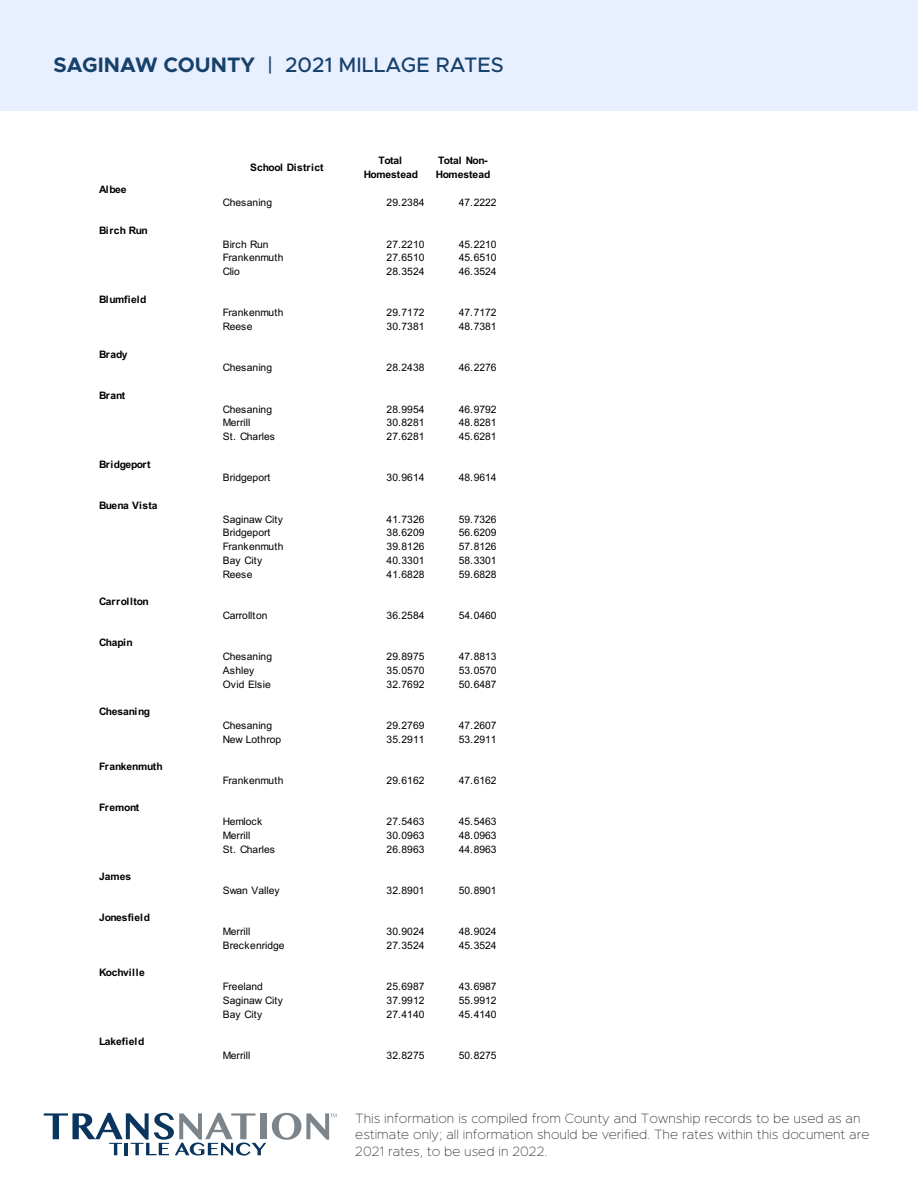
<style>
.page{position:relative;width:918px;height:1188px;background:#fff}
.page>*{position:absolute;margin:0;border:0;box-sizing:border-box;transform-origin:0 0}
.t1{font:500 21px "Metropolis";color:#16416b}
.t2{font:100 13.5px/16.2px "Metropolis";color:#231f20}
.t3{font:10.35px "Arial";color:#000}
.t4{font:700 10.35px/13.8px "Arial";color:#000;text-align:center}
.t5{font:700 10.35px "Arial";letter-spacing:-.03em;color:#000}
.t6{font:700 10.35px "Arial";letter-spacing:-.055em;color:#000}
.s1{font-weight:700}
</style>
<div class="page">
<div style="left:0;top:0;width:918px;height:110px;background:#e8efff"></div>
<div style="left:260px;top:1113px;width:7px;height:26px;background:#7c858c"></div>
<svg style="left:44px;top:1113px;width:222px;height:43px"></svg>
<svg style="left:272px;top:1113px;width:64px;height:27px"></svg>
<p class="t1" style="left:54px;top:51px;width:452px"><span class="s1">SAGINAW COUNTY</span> | 2021 MILLAGE RATES</p>
<p class="t4" style="left:99px;top:182px;width:29px">Albee</p>
<p class="t5" style="left:99px;top:223px;width:50px">Birch Run</p>
<p class="t4" style="left:99px;top:292px;width:49px">Blumfield</p>
<p class="t4" style="left:99px;top:347px;width:30px">Brady</p>
<p class="t4" style="left:99px;top:388px;width:28px">Brant</p>
<p class="t6" style="left:99px;top:457px;width:53px">Bridgeport</p>
<p class="t4" style="left:99px;top:498px;width:60px">Buena Vista</p>
<p class="t4" style="left:99px;top:595px;width:51px">Carrollton</p>
<p class="t4" style="left:99px;top:636px;width:35px">Chapin</p>
<p class="t5" style="left:99px;top:704px;width:53px">Chesaning</p>
<p class="t4" style="left:99px;top:760px;width:65px">Frankenmuth</p>
<p class="t5" style="left:99px;top:800px;width:42px">Fremont</p>
<p class="t4" style="left:99px;top:870px;width:34px">James</p>
<p class="t4" style="left:99px;top:911px;width:52px">Jonesfield</p>
<p class="t4" style="left:99px;top:966px;width:47px">Kochville</p>
<p class="t4" style="left:99px;top:1035px;width:47px">Lakefield</p>
<p class="t4" style="left:250px;top:160px;width:75px">School District</p>
<p class="t4" style="left:364px;top:154px;width:56px">Total<br>Homestead</p>
<p class="t4" style="left:436px;top:154px;width:56px;text-align:left">Total Non-<br>Homestead</p>
<p class="t3" style="left:223px;top:196px;width:51px">Chesaning</p>
<p class="t3" style="left:387px;top:196px;width:39px">29.2384</p>
<p class="t3" style="left:459px;top:196px;width:39px">47.2222</p>
<p class="t3" style="left:223px;top:237px;width:47px">Birch Run</p>
<p class="t3" style="left:387px;top:237px;width:39px">27.2210</p>
<p class="t3" style="left:459px;top:237px;width:39px">45.2210</p>
<p class="t3" style="left:223px;top:251px;width:62px">Frankenmuth</p>
<p class="t3" style="left:387px;top:251px;width:39px">27.6510</p>
<p class="t3" style="left:459px;top:251px;width:39px">45.6510</p>
<p class="t3" style="left:223px;top:264px;width:19px">Clio</p>
<p class="t3" style="left:387px;top:264px;width:39px">28.3524</p>
<p class="t3" style="left:459px;top:264px;width:39px">46.3524</p>
<p class="t3" style="left:223px;top:306px;width:62px">Frankenmuth</p>
<p class="t3" style="left:387px;top:306px;width:39px">29.7172</p>
<p class="t3" style="left:459px;top:306px;width:39px">47.7172</p>
<p class="t3" style="left:223px;top:319px;width:31px">Reese</p>
<p class="t3" style="left:387px;top:319px;width:39px">30.7381</p>
<p class="t3" style="left:459px;top:319px;width:39px">48.7381</p>
<p class="t3" style="left:223px;top:361px;width:51px">Chesaning</p>
<p class="t3" style="left:387px;top:361px;width:39px">28.2438</p>
<p class="t3" style="left:459px;top:361px;width:39px">46.2276</p>
<p class="t3" style="left:223px;top:402px;width:51px">Chesaning</p>
<p class="t3" style="left:387px;top:402px;width:39px">28.9954</p>
<p class="t3" style="left:459px;top:402px;width:39px">46.9792</p>
<p class="t3" style="left:223px;top:416px;width:29px">Merrill</p>
<p class="t3" style="left:387px;top:416px;width:39px">30.8281</p>
<p class="t3" style="left:459px;top:416px;width:39px">48.8281</p>
<p class="t3" style="left:223px;top:429px;width:54px">St. Charles</p>
<p class="t3" style="left:387px;top:429px;width:39px">27.6281</p>
<p class="t3" style="left:459px;top:429px;width:39px">45.6281</p>
<p class="t3" style="left:223px;top:471px;width:49px">Bridgeport</p>
<p class="t3" style="left:387px;top:471px;width:39px">30.9614</p>
<p class="t3" style="left:459px;top:471px;width:39px">48.9614</p>
<p class="t3" style="left:223px;top:512px;width:62px">Saginaw City</p>
<p class="t3" style="left:387px;top:512px;width:39px">41.7326</p>
<p class="t3" style="left:459px;top:512px;width:39px">59.7326</p>
<p class="t3" style="left:223px;top:526px;width:49px">Bridgeport</p>
<p class="t3" style="left:387px;top:526px;width:39px">38.6209</p>
<p class="t3" style="left:459px;top:526px;width:39px">56.6209</p>
<p class="t3" style="left:223px;top:539px;width:62px">Frankenmuth</p>
<p class="t3" style="left:387px;top:539px;width:39px">39.8126</p>
<p class="t3" style="left:459px;top:539px;width:39px">57.8126</p>
<p class="t3" style="left:223px;top:553px;width:41px">Bay City</p>
<p class="t3" style="left:387px;top:553px;width:39px">40.3301</p>
<p class="t3" style="left:459px;top:553px;width:39px">58.3301</p>
<p class="t3" style="left:223px;top:567px;width:31px">Reese</p>
<p class="t3" style="left:387px;top:567px;width:39px">41.6828</p>
<p class="t3" style="left:459px;top:567px;width:39px">59.6828</p>
<p class="t3" style="left:223px;top:608px;width:46px">Carrollton</p>
<p class="t3" style="left:387px;top:608px;width:39px">36.2584</p>
<p class="t3" style="left:459px;top:608px;width:39px">54.0460</p>
<p class="t3" style="left:223px;top:649px;width:51px">Chesaning</p>
<p class="t3" style="left:387px;top:649px;width:39px">29.8975</p>
<p class="t3" style="left:459px;top:649px;width:39px">47.8813</p>
<p class="t3" style="left:223px;top:663px;width:33px">Ashley</p>
<p class="t3" style="left:387px;top:663px;width:39px">35.0570</p>
<p class="t3" style="left:459px;top:663px;width:39px">53.0570</p>
<p class="t3" style="left:223px;top:677px;width:50px">Ovid Elsie</p>
<p class="t3" style="left:387px;top:677px;width:39px">32.7692</p>
<p class="t3" style="left:459px;top:677px;width:39px">50.6487</p>
<p class="t3" style="left:223px;top:718px;width:51px">Chesaning</p>
<p class="t3" style="left:387px;top:718px;width:39px">29.2769</p>
<p class="t3" style="left:459px;top:718px;width:39px">47.2607</p>
<p class="t3" style="left:223px;top:732px;width:60px">New Lothrop</p>
<p class="t3" style="left:387px;top:732px;width:39px">35.2911</p>
<p class="t3" style="left:459px;top:732px;width:39px">53.2911</p>
<p class="t3" style="left:223px;top:773px;width:62px">Frankenmuth</p>
<p class="t3" style="left:387px;top:773px;width:39px">29.6162</p>
<p class="t3" style="left:459px;top:773px;width:39px">47.6162</p>
<p class="t3" style="left:223px;top:814px;width:41px">Hemlock</p>
<p class="t3" style="left:387px;top:814px;width:39px">27.5463</p>
<p class="t3" style="left:459px;top:814px;width:39px">45.5463</p>
<p class="t3" style="left:223px;top:828px;width:29px">Merrill</p>
<p class="t3" style="left:387px;top:828px;width:39px">30.0963</p>
<p class="t3" style="left:459px;top:828px;width:39px">48.0963</p>
<p class="t3" style="left:223px;top:842px;width:54px">St. Charles</p>
<p class="t3" style="left:387px;top:842px;width:39px">26.8963</p>
<p class="t3" style="left:459px;top:842px;width:39px">44.8963</p>
<p class="t3" style="left:223px;top:883px;width:58px">Swan Valley</p>
<p class="t3" style="left:387px;top:883px;width:39px">32.8901</p>
<p class="t3" style="left:459px;top:883px;width:39px">50.8901</p>
<p class="t3" style="left:223px;top:924px;width:29px">Merrill</p>
<p class="t3" style="left:387px;top:924px;width:39px">30.9024</p>
<p class="t3" style="left:459px;top:924px;width:39px">48.9024</p>
<p class="t3" style="left:223px;top:938px;width:63px">Breckenridge</p>
<p class="t3" style="left:387px;top:938px;width:39px">27.3524</p>
<p class="t3" style="left:459px;top:938px;width:39px">45.3524</p>
<p class="t3" style="left:223px;top:979px;width:42px">Freeland</p>
<p class="t3" style="left:387px;top:979px;width:39px">25.6987</p>
<p class="t3" style="left:459px;top:979px;width:39px">43.6987</p>
<p class="t3" style="left:223px;top:993px;width:62px">Saginaw City</p>
<p class="t3" style="left:387px;top:993px;width:39px">37.9912</p>
<p class="t3" style="left:459px;top:993px;width:39px">55.9912</p>
<p class="t3" style="left:223px;top:1007px;width:41px">Bay City</p>
<p class="t3" style="left:387px;top:1007px;width:39px">27.4140</p>
<p class="t3" style="left:459px;top:1007px;width:39px">45.4140</p>
<p class="t3" style="left:223px;top:1048px;width:29px">Merrill</p>
<p class="t3" style="left:387px;top:1048px;width:39px">32.8275</p>
<p class="t3" style="left:459px;top:1048px;width:39px">50.8275</p>
<p class="t2" style="left:355px;top:1110px;width:516px">This information is compiled from County and Township records to be used as an estimate only; all information should be verified. The rates within this document are<br>2021 rates, to be used in 2022.</p>
</div>
